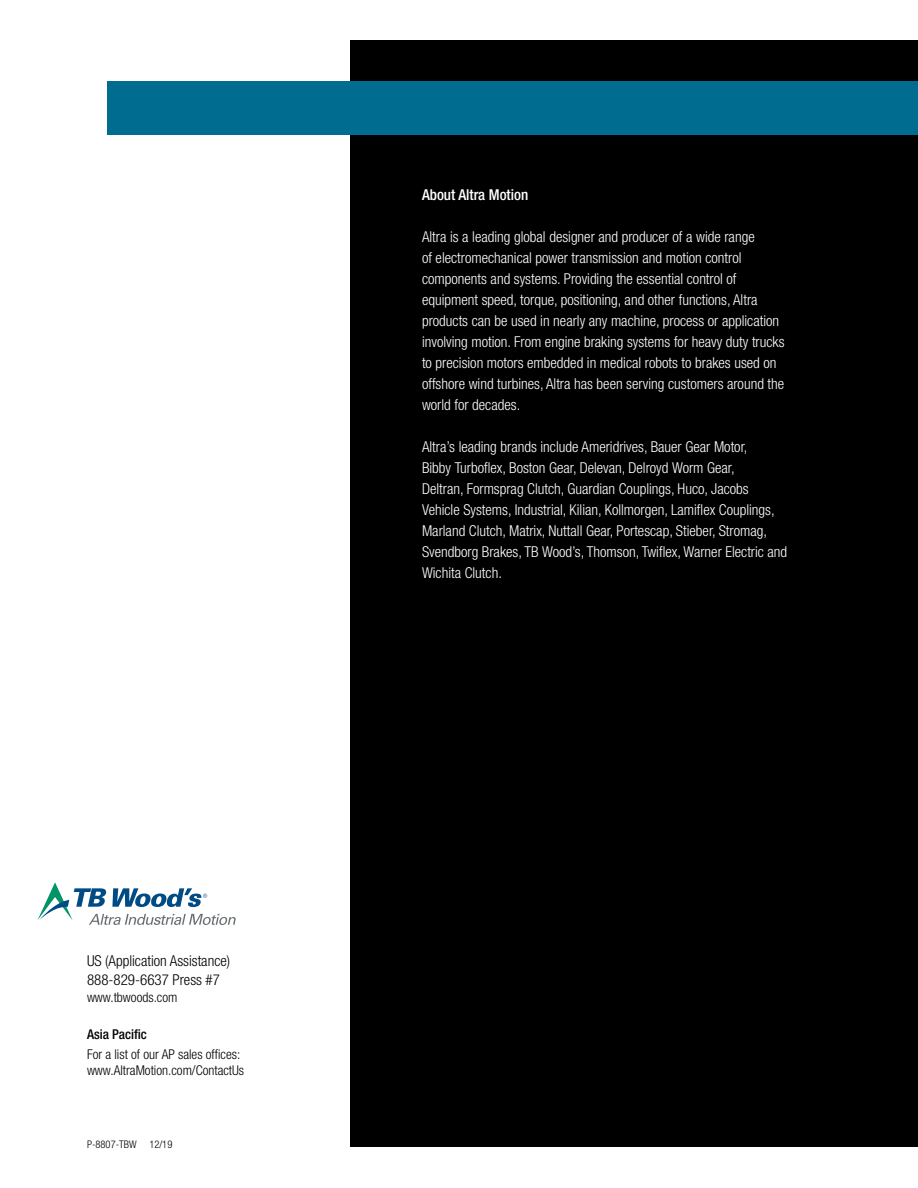
<style>
.page{position:relative;width:918px;height:1188px;background:#fff}
.page>*{position:absolute;margin:0;border:0;box-sizing:border-box;transform-origin:0 0}
.t1{font:300 condensed 15px/21px "Helvetica Neue LT Std";color:#fff}
.t2{font:300 condensed 15px "Helvetica Neue LT Std";color:#000}
.t3{font:500 condensed 15px "Helvetica Neue LT Std";color:#fff}
.t4{font:300 condensed 13.5px/16.5px "Helvetica Neue LT Std";color:#000}
.t5{font:500 condensed 13.5px "Helvetica Neue LT Std";color:#000}
.t6{font:300 condensed 10.5px "Helvetica Neue LT Std";color:#000}
</style>
<div class="page">
<div style="left:351px;top:40px;width:567px;height:1108px;background:#000"></div>
<div style="left:107px;top:81px;width:811px;height:54px;background:#006c8f"></div>
<svg style="left:38px;top:882px;width:198px;height:43px"></svg>
<p class="t2" style="left:87px;top:952px;width:145px">US (Application Assistance)</p>
<p class="t2" style="left:87px;top:972px;width:135px">888-829-6637 Press #7</p>
<p class="t4" style="left:87px;top:989px;width:92px">www.tbwoods.com</p>
<p class="t5" style="left:87px;top:1027px;width:61px">Asia Pacific</p>
<p class="t4" style="left:87px;top:1046px;width:159px">For a list of our AP sales offices: www.AltraMotion.com/ContactUs</p>
<p class="t6" style="left:87px;top:1138px;width:87px">P-8807-TBW 12/19</p>
<p class="t3" style="left:422px;top:186px;width:108px">About Altra Motion</p>
<p class="t1" style="left:422px;top:226px;width:364px">Altra is a leading global designer and producer of a wide range<br>of electromechanical power transmission and motion control components and systems. Providing the essential control of equipment speed, torque, positioning, and other functions, Altra products can be used in nearly any machine, process or application involving motion. From engine braking systems for heavy duty trucks to precision motors embedded in medical robots to brakes used on offshore wind turbines, Altra has been serving customers around the world for decades.</p>
<p class="t1" style="left:422px;top:436px;width:367px">Altra’s leading brands include Ameridrives, Bauer Gear Motor,<br>Bibby Turboflex, Boston Gear, Delevan, Delroyd Worm Gear,<br>Deltran, Formsprag Clutch, Guardian Couplings, Huco, Jacobs Vehicle Systems, Industrial, Kilian, Kollmorgen, Lamiflex Couplings, Marland Clutch, Matrix, Nuttall Gear, Portescap, Stieber, Stromag, Svendborg Brakes, TB Wood’s, Thomson, Twiflex, Warner Electric and Wichita Clutch.</p>
</div>
